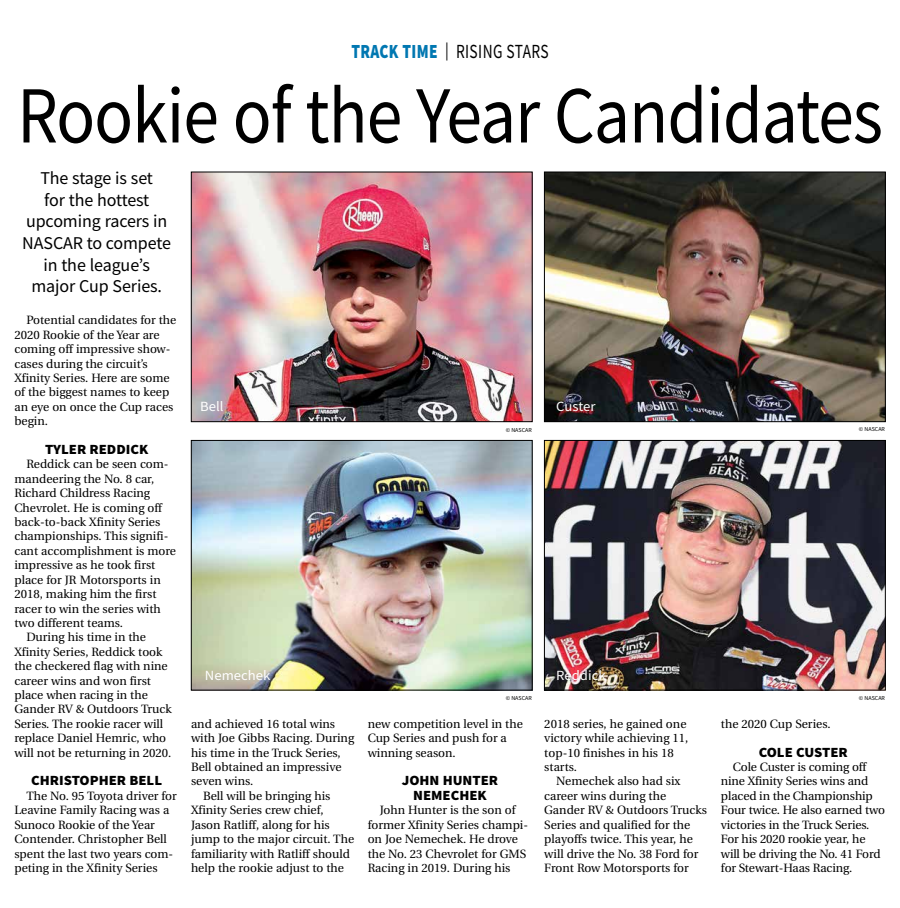
<style>
.page{position:relative;width:900px;height:908px;background:#fff}
.page>*{position:absolute;margin:0;border:0;box-sizing:border-box;transform-origin:0 0}
.t1{font:81px "Source Sans Pro";letter-spacing:-.015em;color:#000;scale:.89 1}
.t2{font:20px "Source Sans Pro";letter-spacing:.025em;color:#000;scale:.77 1}
.t3{font:18px/21.6px "Source Sans Pro";letter-spacing:-.005em;color:#000;text-align:center}
.t4{font:900 14px/14.4px "Source Sans Pro";color:#000;text-align:center;scale:1.05 1}
.t5{font:14px "Source Sans Pro";color:#fff;scale:1.05 1}
.t6{font:12px/14.4px "Utopia";color:#000}
.t7{font:6px "Source Sans Pro";color:#000}
.s1{font-weight:900;color:#0077b1}
.s2{font-size:18px}
</style>
<div class="page">
<img style="left:193px;top:174px;width:337px;height:246px">
<div style="left:191px;top:172px;width:341px;height:250px;border:1px solid #000"></div>
<img style="left:546px;top:174px;width:338px;height:246px">
<div style="left:544px;top:172px;width:342px;height:250px;border:1px solid #000"></div>
<img style="left:193px;top:442px;width:337px;height:246px">
<div style="left:191px;top:440px;width:341px;height:250px;border:1px solid #000"></div>
<img style="left:546px;top:442px;width:338px;height:246px">
<div style="left:544px;top:440px;width:342px;height:250px;border:1px solid #000"></div>
<h2 class="t2" style="left:351px;top:39px;width:258px"><span class="s1">TRACK TIME</span> <span class="s2">|</span> RISING STARS</h2>
<h1 class="t1" style="left:17px;top:64px;width:974px">Rookie of the Year Candidates</h1>
<h3 class="t3" style="left:22px;top:167px;width:150px">The stage is set<br>for the hottest upcoming racers in<br>NASCAR to compete in the league’s major Cup Series.</h3>
<p class="t6" style="left:14px;top:313px;width:163px;text-indent:12px">Potential candidates for the<br>2020 Rookie of the Year are coming off impressive show&shy;cases during the circuit’s<br>Xfinity Series. Here are some of the biggest names to keep an eye on once the Cup races begin.</p>
<p class="t4" style="left:45px;top:442px;width:100px">TYLER REDDICK</p>
<p class="t6" style="left:26px;top:457px;width:144px">Reddick can be seen com-</p>
<p class="t6" style="left:14px;top:471px;width:142px">mandeering the No. 8 car,</p>
<p class="t6" style="left:14px;top:486px;width:137px">Richard Childress Racing</p>
<p class="t6" style="left:14px;top:500px;width:149px">Chevrolet. He is coming off</p>
<p class="t6" style="left:14px;top:515px;width:147px">back-to-back Xfinity Series</p>
<p class="t6" style="left:14px;top:529px;width:156px">championships. This signifi-</p>
<p class="t6" style="left:14px;top:543px;width:163px">cant accomplishment is more</p>
<p class="t6" style="left:14px;top:558px;width:143px">impressive as he took first</p>
<p class="t6" style="left:14px;top:572px;width:148px">place for JR Motorsports in</p>
<p class="t6" style="left:14px;top:587px;width:144px">2018, making him the first</p>
<p class="t6" style="left:14px;top:601px;width:148px">racer to win the series with</p>
<p class="t6" style="left:14px;top:615px;width:110px">two different teams.</p>
<p class="t6" style="left:26px;top:630px;width:121px">During his time in the</p>
<p class="t6" style="left:14px;top:644px;width:150px">Xfinity Series, Reddick took</p>
<p class="t6" style="left:14px;top:659px;width:155px">the checkered flag with nine</p>
<p class="t6" style="left:14px;top:673px;width:138px">career wins and won first</p>
<p class="t6" style="left:14px;top:687px;width:135px">place when racing in the</p>
<p class="t6" style="left:14px;top:702px;width:159px">Gander RV &amp; Outdoors Truck</p>
<p class="t6" style="left:14px;top:716px;width:150px">Series. The rookie racer will</p>
<p class="t6" style="left:14px;top:731px;width:153px">replace Daniel Hemric, who</p>
<p class="t6" style="left:14px;top:745px;width:158px">will not be returning in 2020.</p>
<p class="t4" style="left:31px;top:773px;width:126px">CHRISTOPHER BELL</p>
<p class="t6" style="left:14px;top:788px;width:164px;text-indent:12px">The No. 95 Toyota driver for<br>Leavine Family Racing was a<br>Sunoco Rookie of the Year<br>Contender. Christopher Bell spent the last two years com&shy;peting in the Xfinity Series</p>
<p class="t5" style="left:200px;top:397px;width:24px">Bell</p>
<p class="t5" style="left:556px;top:397px;width:39px">Custer</p>
<p class="t7" style="left:506px;top:426px;width:28px">© NASCAR</p>
<p class="t7" style="left:859px;top:425px;width:28px">© NASCAR</p>
<p class="t5" style="left:205px;top:665px;width:64px">Nemechek</p>
<p class="t5" style="left:556px;top:665px;width:49px">Reddick</p>
<p class="t6" style="left:191px;top:716px;width:146px">and achieved 16 total wins</p>
<p class="t6" style="left:191px;top:731px;width:165px">with Joe Gibbs Racing. During</p>
<p class="t6" style="left:191px;top:745px;width:151px">his time in the Truck Series,</p>
<p class="t6" style="left:191px;top:759px;width:152px">Bell obtained an impressive</p>
<p class="t6" style="left:191px;top:774px;width:64px">seven wins.</p>
<p class="t6" style="left:203px;top:788px;width:129px">Bell will be bringing his</p>
<p class="t6" style="left:191px;top:803px;width:134px">Xfinity Series crew chief,</p>
<p class="t6" style="left:191px;top:817px;width:140px">Jason Ratliff, along for his</p>
<p class="t6" style="left:191px;top:831px;width:165px">jump to the major circuit. The</p>
<p class="t6" style="left:191px;top:846px;width:160px">familiarity with Ratliff should</p>
<p class="t6" style="left:191px;top:860px;width:154px">help the rookie adjust to the</p>
<p class="t7" style="left:506px;top:694px;width:28px">© NASCAR</p>
<p class="t6" style="left:368px;top:716px;width:157px">new competition level in the<br>Cup Series and push for a winning season.</p>
<p class="t4" style="left:402px;top:773px;width:93px">JOHN HUNTER<br>NEMECHEK</p>
<p class="t6" style="left:368px;top:803px;width:162px;text-indent:12px">John Hunter is the son of former Xfinity Series champi&shy;on Joe Nemechek. He drove the No. 23 Chevrolet for GMS<br>Racing in 2019. During his</p>
<p class="t6" style="left:544px;top:716px;width:146px">2018 series, he gained one victory while achieving 11, top-10 finishes in his 18 starts.</p>
<p class="t6" style="left:544px;top:774px;width:164px;text-indent:12px">Nemechek also had six career wins during the<br>Gander RV &amp; Outdoors Trucks<br>Series and qualified for the playoffs twice. This year, he will drive the No. 38 Ford for<br>Front Row Motorsports for</p>
<p class="t7" style="left:859px;top:694px;width:28px">© NASCAR</p>
<p class="t6" style="left:721px;top:716px;width:111px">the 2020 Cup Series.</p>
<p class="t4" style="left:759px;top:744px;width:86px">COLE CUSTER</p>
<p class="t6" style="left:721px;top:759px;width:166px;text-indent:12px">Cole Custer is coming off nine Xfinity Series wins and placed in the Championship<br>Four twice. He also earned two victories in the Truck Series.<br>For his 2020 rookie year, he will be driving the No. 41 Ford for Stewart-Haas Racing.</p>
</div>
